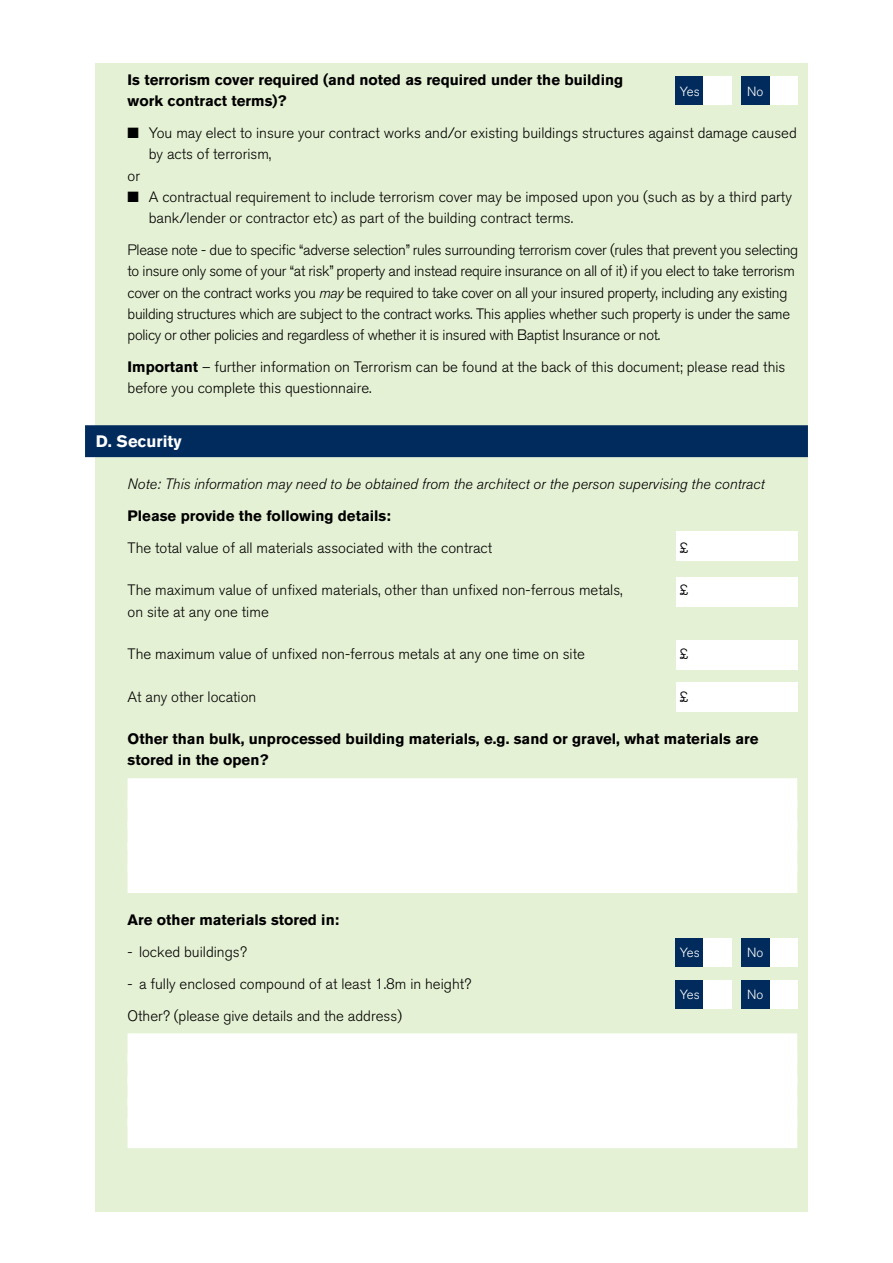
<style>
.page{position:relative;width:893px;height:1263px;background:#fff}
.page>*{position:absolute;margin:0;border:0;box-sizing:border-box;transform-origin:0 0}
.t1{font:700 16.5px "Akzidenz Grotesk BQ";color:#fff}
.t2{font:300 15px/21.3px "Akzidenz Grotesk BQ";color:#000}
.t3{font:300 15px/21.3px "Akzidenz Grotesk BQ";letter-spacing:-.02em;color:#000}
.t4{font:700 15px/21.3px "Akzidenz Grotesk BQ";color:#000}
.t5{font:italic 300 15px "Akzidenz Grotesk BQ";color:#000}
.t6{font:300 13.2px "Akzidenz Grotesk BQ";color:#fff}
.s1{font-style:italic}
.s2{font-weight:700}
</style>
<div class="page">
<div style="left:96px;top:64px;width:712px;height:1148px;background:#e5f1d4"></div>
<div style="left:85px;top:425px;width:723px;height:32px;background:#002b5c"></div>
<div style="left:128px;top:778px;width:669px;height:30px;background:#fff"></div>
<div style="left:128px;top:799px;width:669px;height:30px;background:#fff"></div>
<div style="left:128px;top:821px;width:669px;height:29px;background:#fff"></div>
<div style="left:128px;top:842px;width:669px;height:30px;background:#fff"></div>
<div style="left:128px;top:863px;width:669px;height:30px;background:#fff"></div>
<div style="left:128px;top:1033px;width:669px;height:30px;background:#fff"></div>
<div style="left:128px;top:1054px;width:669px;height:30px;background:#fff"></div>
<div style="left:128px;top:1076px;width:669px;height:30px;background:#fff"></div>
<div style="left:128px;top:1097px;width:669px;height:30px;background:#fff"></div>
<div style="left:128px;top:1118px;width:669px;height:30px;background:#fff"></div>
<div style="left:676px;top:532px;width:121px;height:29px;background:#fff"></div>
<div style="left:676px;top:577px;width:121px;height:30px;background:#fff"></div>
<div style="left:676px;top:640px;width:121px;height:29px;background:#fff"></div>
<div style="left:676px;top:682px;width:121px;height:30px;background:#fff"></div>
<div style="left:769px;top:939px;width:28px;height:28px;background:#fff"></div>
<div style="left:676px;top:939px;width:28px;height:28px;background:#002b5c"></div>
<div style="left:741px;top:939px;width:28px;height:28px;background:#002b5c"></div>
<div style="left:704px;top:939px;width:28px;height:28px;background:#fff"></div>
<div style="left:769px;top:980px;width:28px;height:28px;background:#fff"></div>
<div style="left:676px;top:980px;width:28px;height:28px;background:#002b5c"></div>
<div style="left:741px;top:980px;width:28px;height:28px;background:#002b5c"></div>
<div style="left:704px;top:980px;width:28px;height:28px;background:#fff"></div>
<div style="left:769px;top:77px;width:28px;height:28px;background:#fff"></div>
<div style="left:676px;top:77px;width:28px;height:28px;background:#002b5c"></div>
<div style="left:741px;top:77px;width:28px;height:28px;background:#002b5c"></div>
<div style="left:704px;top:77px;width:28px;height:28px;background:#fff"></div>
<p class="t4" style="left:128px;top:69px;width:497px">Is terrorism cover required (and noted as required under the building work contract terms)?</p>
<p class="t2" style="left:128px;top:123px;width:671px">■ You may elect to insure your contract works and/or existing buildings structures against damage caused</p>
<p class="t2" style="left:149px;top:144px;width:124px">by acts of terrorism,</p>
<p class="t2" style="left:128px;top:165px;width:14px">or</p>
<p class="t2" style="left:149px;top:186px;width:645px;text-indent:-21px">■ A contractual requirement to include terrorism cover may be imposed upon you (such as by a third party bank/lender or contractor etc) as part of the building contract terms.</p>
<p class="t3" style="left:128px;top:240px;width:672px">Please note - due to specific “adverse selection” rules surrounding terrorism cover (rules that prevent you selecting to insure only some of your “at risk” property and instead require insurance on all of it) if you elect to take terrorism cover on the contract works you <span class="s1">may</span> be required to take cover on all your insured property, including any existing building structures which are subject to the contract works. This applies whether such property is under the same policy or other policies and regardless of whether it is insured with Baptist Insurance or not.</p>
<p class="t2" style="left:128px;top:357px;width:659px"><span class="s2">Important</span> – further information on Terrorism can be found at the back of this document; please read this before you complete this questionnaire.</p>
<p class="t6" style="left:680px;top:84px;width:21px">Yes</p>
<p class="t6" style="left:747px;top:84px;width:18px">No</p>
<p class="t1" style="left:96px;top:431px;width:87px">D. Security</p>
<p class="t5" style="left:128px;top:475px;width:639px">Note: This information may need to be obtained from the architect or the person supervising the contract</p>
<p class="t4" style="left:128px;top:505px;width:265px">Please provide the following details:</p>
<p class="t2" style="left:128px;top:537px;width:366px">The total value of all materials associated with the contract</p>
<p class="t2" style="left:128px;top:580px;width:497px">The maximum value of unfixed materials, other than unfixed non-ferrous metals, on site at any one time</p>
<p class="t2" style="left:128px;top:644px;width:459px">The maximum value of unfixed non-ferrous metals at any one time on site</p>
<p class="t2" style="left:128px;top:686px;width:130px">At any other location</p>
<p class="t4" style="left:128px;top:728px;width:632px">Other than bulk, unprocessed building materials, e.g. sand or gravel, what materials are stored in the open?</p>
<p class="t2" style="left:680px;top:537px;width:11px">£</p>
<p class="t2" style="left:680px;top:580px;width:11px">£</p>
<p class="t2" style="left:680px;top:644px;width:11px">£</p>
<p class="t2" style="left:680px;top:686px;width:11px">£</p>
<p class="t4" style="left:128px;top:909px;width:213px">Are other materials stored in:</p>
<p class="t2" style="left:128px;top:941px;width:121px">- locked buildings?</p>
<p class="t2" style="left:128px;top:968px;width:345px;line-height:32px">- a fully enclosed compound of at least 1.8m in height?<br>Other? (please give details and the address)</p>
<p class="t6" style="left:680px;top:945px;width:21px">Yes</p>
<p class="t6" style="left:747px;top:945px;width:18px">No</p>
<p class="t6" style="left:680px;top:987px;width:21px">Yes</p>
<p class="t6" style="left:747px;top:987px;width:18px">No</p>
</div>
